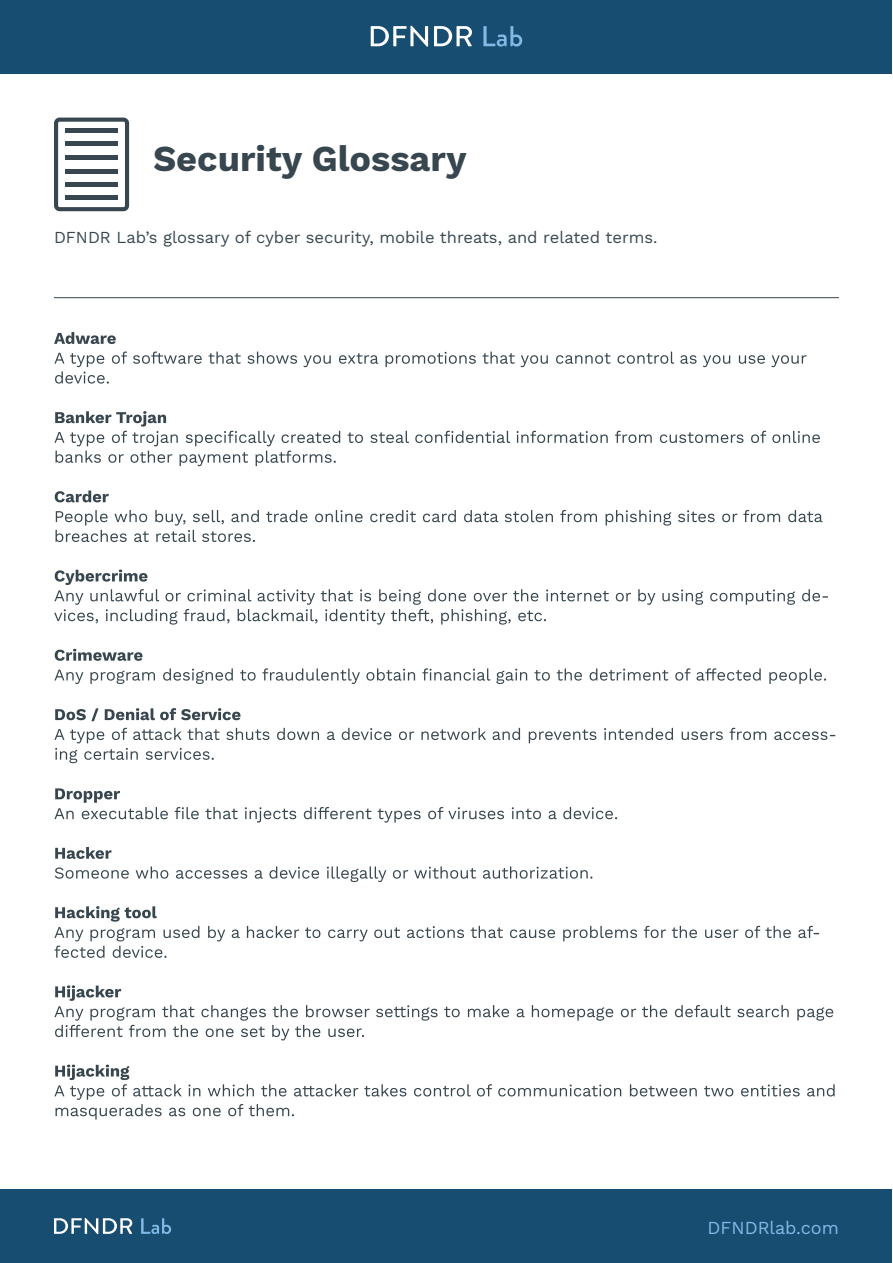
<style>
.page{position:relative;width:893px;height:1263px;background:#fff}
.page>*{position:absolute;margin:0;border:0;box-sizing:border-box;transform-origin:0 0}
.t1{font:700 36px "Work Sans";color:#38474f}
.t2{font:18px "Work Sans";color:#80bae6}
.t3{font:16.5px "Work Sans";color:#38474f}
</style>
<div class="page">
<svg style="left:54px;top:1065px;width:781px;height:54px"></svg>
<svg style="left:54px;top:985px;width:779px;height:55px"></svg>
<svg style="left:54px;top:906px;width:765px;height:52px"></svg>
<svg style="left:55px;top:866px;width:537px;height:16px"></svg>
<svg style="left:55px;top:847px;width:57px;height:12px"></svg>
<svg style="left:54px;top:788px;width:563px;height:35px"></svg>
<svg style="left:54px;top:728px;width:781px;height:35px"></svg>
<svg style="left:55px;top:708px;width:185px;height:13px"></svg>
<svg style="left:54px;top:668px;width:772px;height:16px"></svg>
<svg style="left:55px;top:649px;width:88px;height:12px"></svg>
<svg style="left:54px;top:570px;width:774px;height:55px"></svg>
<svg style="left:56px;top:510px;width:766px;height:32px"></svg>
<svg style="left:55px;top:490px;width:54px;height:12px"></svg>
<svg style="left:54px;top:411px;width:766px;height:55px"></svg>
<svg style="left:54px;top:351px;width:752px;height:33px"></svg>
<svg style="left:54px;top:332px;width:62px;height:12px"></svg>
<svg style="left:54px;top:118px;width:75px;height:93px"></svg>
<hr style="left:65px;top:169px;width:53px;height:4px;background:#38474f">
<hr style="left:65px;top:183px;width:53px;height:4px;background:#38474f">
<hr style="left:65px;top:196px;width:53px;height:4px;background:#38474f">
<hr style="left:65px;top:129px;width:53px;height:4px;background:#38474f">
<hr style="left:65px;top:142px;width:53px;height:4px;background:#38474f">
<hr style="left:65px;top:155px;width:53px;height:4px;background:#38474f">
<div style="left:1px;top:0;width:891px;height:73px;background:#184d72"></div>
<svg style="left:483px;top:26px;width:39px;height:21px"></svg>
<svg style="left:371px;top:26px;width:57px;height:21px"></svg>
<svg style="left:434px;top:26px;width:38px;height:20px"></svg>
<div style="left:1px;top:1189px;width:891px;height:74px;background:#184d72"></div>
<svg style="left:141px;top:1218px;width:30px;height:16px"></svg>
<svg style="left:54px;top:1218px;width:78px;height:16px"></svg>
<hr style="left:54px;top:297px;width:785px;height:1px;background:#38474f">
<p class="t1" style="left:153px;top:138px;width:315px">Security Glossary</p>
<p class="t3" style="left:54px;top:228px;width:605px">DFNDR Lab’s glossary of cyber security, mobile threats, and related terms.</p>
<p class="t2" style="left:708px;top:1218px;width:133px">DFNDRlab.com</p>
</div>
